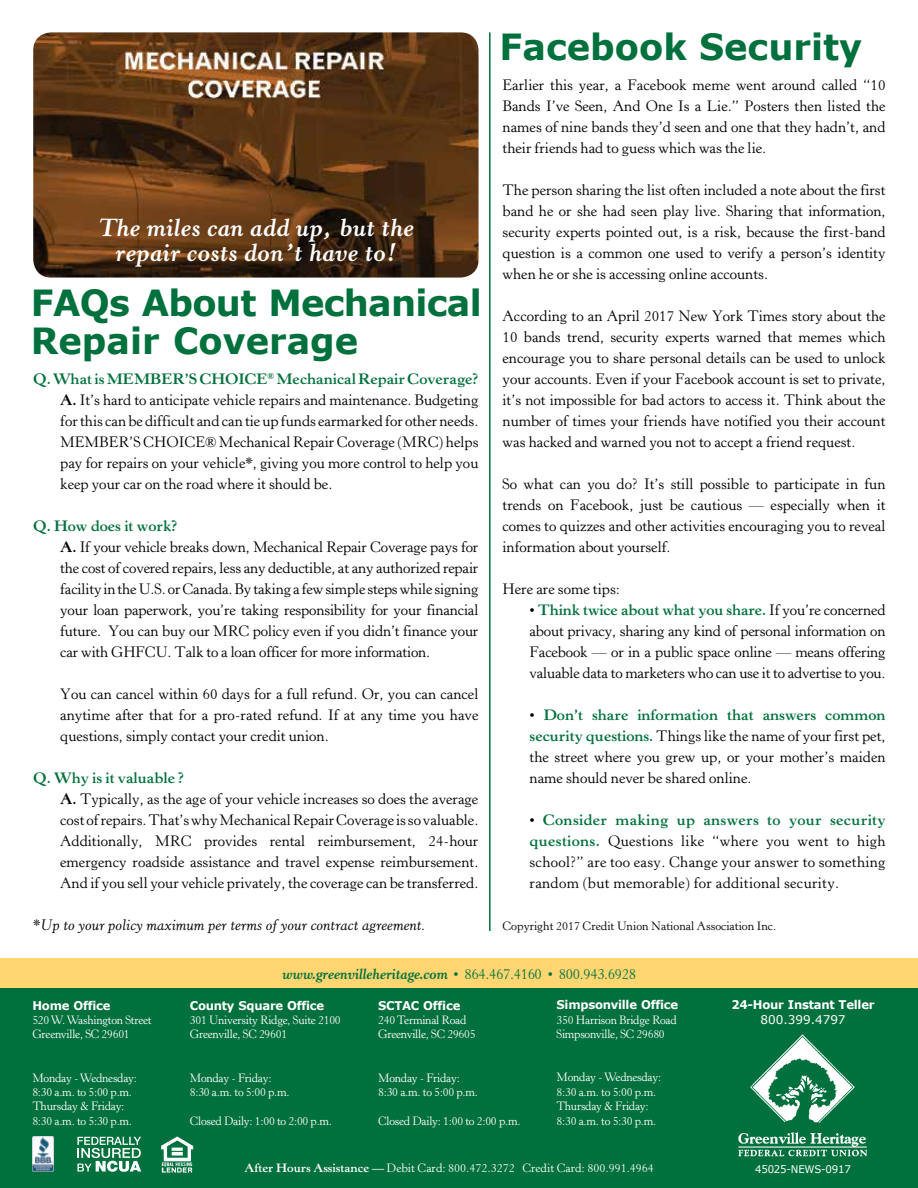
<style>
.page{position:relative;width:918px;height:1188px;background:#fff}
.page>*{position:absolute;margin:0;border:0;box-sizing:border-box;transform-origin:0 0}
.t1{font:700 36px/37.5px "Verdana";letter-spacing:-.02em;color:#00703c}
.t2{font:700 36px "Verdana";color:#00703c}
.t3{font:italic 700 25.05px/25px "Horley Old Style MT Std";color:#fff;text-align:center}
.t4{font:15px/21px "Horley Old Style MT Std";color:#000;text-align:justify}
.t5{font:italic 15px "Horley Old Style MT Std";color:#000}
.t6{font:italic 700 15px "Horley Old Style MT Std";letter-spacing:-.02em;color:#00703c}
.t7{font:12px/14.4px "Horley Old Style MT Std";letter-spacing:-.02em;color:#fff}
.t8{font:700 12px "Verdana";letter-spacing:-.02em;color:#fff}
.t9{font:12px "Horley Old Style MT Std";color:#fff}
.t10{font:12px "Horley Old Style MT Std";color:#000}
.t11{font:12px "Verdana";color:#fff}
.t12{font:10.5px "Verdana";letter-spacing:-.02em;color:#fff}
.s1{font-weight:700;color:#00703c}
.s2{font-weight:700}
.s3{font-style:normal}
.s4{font-weight:400;font-style:normal}
</style>
<div class="page">
<div style="left:0;top:980px;width:918px;height:208px;background:#00703c"></div>
<div style="left:0;top:958px;width:918px;height:30px;background:#ffd671"></div>
<img style="left:738px;top:1035px;width:129px;height:122px">
<img style="left:161px;top:1136px;width:33px;height:37px">
<svg style="left:77px;top:1137px;width:64px;height:35px"></svg>
<img style="left:32px;top:1137px;width:22px;height:35px">
<hr style="left:489px;top:32px;width:2px;height:899px;background:#00703c">
<img style="left:33px;top:32px;width:446px;height:246px">
<h2 class="t3" style="left:98px;top:215px;width:317px">The miles can add up, but the repair costs don’t have to!</h2>
<h1 class="t1" style="left:31px;top:284px;width:452px">FAQs About Mechanical<br>Repair Coverage</h1>
<p class="t4" style="left:60px;top:369px;width:420px;text-indent:-27px"><span class="s1">Q. What is MEMBER’S CHOICE</span><sup>®</sup> <span class="s1">Mechanical Repair Coverage?<br></span><span class="s2">A.</span> It’s hard to anticipate vehicle repairs and maintenance. Budgeting for this can be difficult and can tie up funds earmarked for other needs.<br>MEMBER’S CHOICE® Mechanical Repair Coverage (MRC) helps pay for repairs on your vehicle*, giving you more control to help you keep your car on the road where it should be.</p>
<p class="t4" style="left:60px;top:516px;width:420px;text-align:left;text-indent:-27px"><span class="s1">Q. How does it work?<br></span><span class="s2">A.</span> If your vehicle breaks down, Mechanical Repair Coverage pays for the cost of covered repairs, less any deductible, at any authorized repair facility in the U.S. or Canada. By taking a few simple steps while signing your loan paperwork, you’re taking responsibility for your financial future. You can buy our MRC policy even if you didn’t finance your car with GHFCU. Talk to a loan officer for more information.</p>
<p class="t4" style="left:60px;top:684px;width:420px">You can cancel within 60 days for a full refund. Or, you can cancel anytime after that for a pro-rated refund. If at any time you have questions, simply contact your credit union.</p>
<p class="t4" style="left:60px;top:768px;width:420px;text-align:left;text-indent:-27px"><span class="s1">Q. Why is it valuable ?<br></span><span class="s2">A.</span> Typically, as the age of your vehicle increases so does the average cost of repairs. That’s why Mechanical Repair Coverage is so valuable.<br>Additionally, MRC provides rental reimbursement, 24-hour emergency roadside assistance and travel expense reimbursement.<br>And if you sell your vehicle privately, the coverage can be transferred.</p>
<p class="t5" style="left:33px;top:916px;width:394px"><span class="s3">*</span>Up to your policy maximum per terms of your contract agreement.</p>
<h1 class="t2" style="left:500px;top:21px;width:364px">Facebook Security</h1>
<p class="t4" style="left:503px;top:75px;width:385px">Earlier this year, a Facebook meme went around called “10<br>Bands I’ve Seen, And One Is a Lie.” Posters then listed the names of nine bands they’d seen and one that they hadn’t, and their friends had to guess which was the lie.</p>
<p class="t4" style="left:503px;top:180px;width:385px">The person sharing the list often included a note about the first band he or she had seen play live. Sharing that information, security experts pointed out, is a risk, because the first-band question is a common one used to verify a person’s identity when he or she is accessing online accounts.</p>
<p class="t4" style="left:503px;top:306px;width:385px">According to an April 2017 New York Times story about the 10 bands trend, security experts warned that memes which encourage you to share personal details can be used to unlock your accounts. Even if your Facebook account is set to private, it’s not impossible for bad actors to access it. Think about the number of times your friends have notified you their account was hacked and warned you not to accept a friend request.</p>
<p class="t4" style="left:503px;top:474px;width:385px">So what can you do? It’s still possible to participate in fun trends on Facebook, just be cautious — especially when it comes to quizzes and other activities encouraging you to reveal information about yourself.</p>
<p class="t4" style="left:503px;top:579px;width:119px">Here are some tips:</p>
<p class="t4" style="left:530px;top:600px;width:358px">• <span class="s1">Think twice about what you share.</span> If you’re concerned about privacy, sharing any kind of personal information on Facebook — or in a public space online — means offering valuable data to marketers who can use it to advertise to you.</p>
<p class="t4" style="left:530px;top:705px;width:358px">• <span class="s1">Don’t share information that answers common security questions.</span> Things like the name of your first pet, the street where you grew up, or your mother’s maiden name should never be shared online.</p>
<p class="t4" style="left:530px;top:810px;width:358px">• <span class="s1">Consider making up answers to your security questions.</span> Questions like “where you went to high school?” are too easy. Change your answer to something random (but memorable) for additional security.</p>
<p class="t10" style="left:503px;top:919px;width:275px">Copyright 2017 Credit Union National Association Inc.</p>
<p class="t8" style="left:32px;top:997px;width:80px">Home Office</p>
<p class="t7" style="left:32px;top:1013px;width:121px">520 W. Washington Street<br>Greenville, SC 29601</p>
<p class="t7" style="left:32px;top:1071px;width:106px">Monday - Wednesday:<br>8:30 a.m. to 5:00 p.m.<br>Thursday &amp; Friday:<br>8:30 a.m. to 5:30 p.m.</p>
<p class="t6" style="left:282px;top:965px;width:356px">www.greenvilleheritage.com <span class="s4">• 864.467.4160 • 800.943.6928</span></p>
<p class="t8" style="left:557px;top:997px;width:123px">Simpsonville Office</p>
<p class="t7" style="left:557px;top:1013px;width:122px">350 Harrison Bridge Road<br>Simpsonville, SC 29680</p>
<p class="t7" style="left:557px;top:1070px;width:106px">Monday - Wednesday:<br>8:30 a.m. to 5:00 p.m.<br>Thursday &amp; Friday:<br>8:30 a.m. to 5:30 p.m.</p>
<p class="t9" style="left:245px;top:1161px;width:411px"><span class="s2">After Hours Assistance —</span> Debit Card: 800.472.3272 Credit Card: 800.991.4964</p>
<p class="t12" style="left:755px;top:1162px;width:97px">45025-NEWS-0917</p>
<p class="t8" style="left:731px;top:997px;width:145px">24-Hour Instant Teller</p>
<p class="t11" style="left:761px;top:1012px;width:87px">800.399.4797</p>
<p class="t8" style="left:378px;top:997px;width:84px">SCTAC Office</p>
<p class="t7" style="left:378px;top:1013px;width:99px">240 Terminal Road<br>Greenville, SC 29605</p>
<p class="t7" style="left:378px;top:1071px;width:101px">Monday - Friday:<br>8:30 a.m. to 5:00 p.m.</p>
<p class="t7" style="left:378px;top:1114px;width:144px">Closed Daily: 1:00 to 2:00 p.m.</p>
<p class="t8" style="left:190px;top:997px;width:136px">County Square Office</p>
<p class="t7" style="left:190px;top:1013px;width:152px">301 University Ridge, Suite 2100<br>Greenville, SC 29601</p>
<p class="t7" style="left:190px;top:1071px;width:101px">Monday - Friday:<br>8:30 a.m. to 5:00 p.m.</p>
<p class="t7" style="left:190px;top:1114px;width:144px">Closed Daily: 1:00 to 2:00 p.m.</p>
</div>
